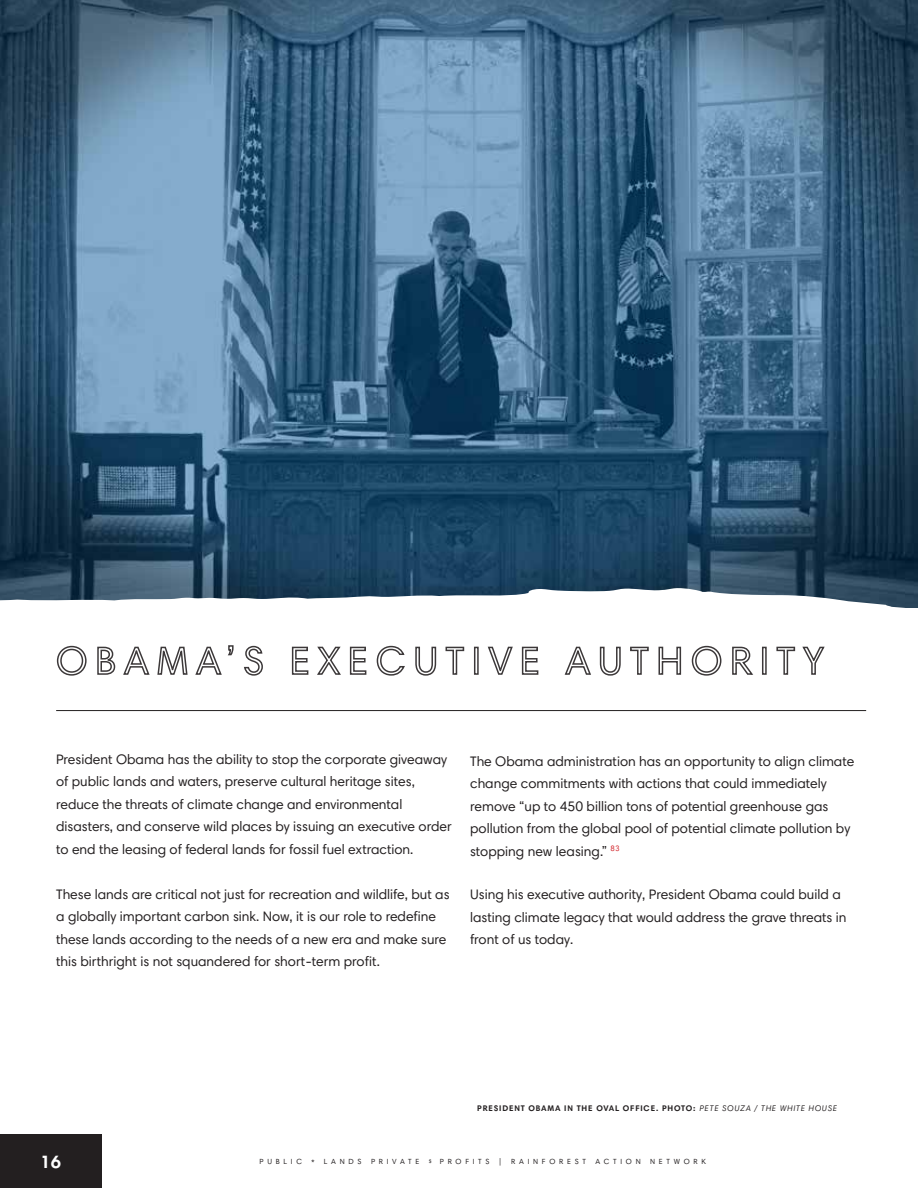
<style>
.page{position:relative;width:918px;height:1188px;background:#fff}
.page>*{position:absolute;margin:0;border:0;box-sizing:border-box;transform-origin:0 0}
.t1{font:700 18px "Harmonia Sans Std";color:#fff}
.t2{font:13.8px/22.5px "Harmonia Sans Std";color:#231f20}
.t3{font:700 8.25px "Harmonia Sans Std";letter-spacing:.1em;color:#231f20}
.t4{font:7.5px "Harmonia Sans Std";letter-spacing:.5em;color:#231f20}
.s1{font-weight:400;font-style:italic}
.s2{font-size:5.25px}
</style>
<div class="page">
<div style="left:0;top:1134px;width:102px;height:54px;background:#231f20"></div>
<img style="left:0;top:0;width:918px;height:588px">
<svg style="left:0;top:588px;width:917px;height:124px"></svg>
<svg style="left:56px;top:645px;width:31px;height:31px"></svg>
<svg style="left:97px;top:646px;width:19px;height:30px"></svg>
<svg style="left:122px;top:646px;width:29px;height:30px"></svg>
<svg style="left:157px;top:646px;width:31px;height:30px"></svg>
<svg style="left:194px;top:644px;width:40px;height:32px"></svg>
<svg style="left:243px;top:645px;width:31px;height:31px"></svg>
<svg style="left:291px;top:646px;width:18px;height:30px"></svg>
<svg style="left:316px;top:645px;width:26px;height:31px"></svg>
<svg style="left:349px;top:646px;width:18px;height:30px"></svg>
<svg style="left:376px;top:645px;width:30px;height:31px"></svg>
<svg style="left:415px;top:646px;width:22px;height:30px"></svg>
<svg style="left:445px;top:646px;width:20px;height:30px"></svg>
<div style="left:474px;top:647px;width:5px;height:28px;border:2px solid #231f20"></div>
<svg style="left:487px;top:646px;width:27px;height:30px"></svg>
<svg style="left:521px;top:646px;width:18px;height:30px"></svg>
<svg style="left:564px;top:646px;width:57px;height:30px"></svg>
<svg style="left:629px;top:646px;width:21px;height:30px"></svg>
<svg style="left:658px;top:646px;width:24px;height:30px"></svg>
<svg style="left:691px;top:645px;width:31px;height:31px"></svg>
<svg style="left:731px;top:646px;width:24px;height:31px"></svg>
<div style="left:762px;top:647px;width:5px;height:28px;border:2px solid #231f20"></div>
<svg style="left:776px;top:645px;width:50px;height:31px"></svg>
<hr style="left:56px;top:710px;width:810px;height:1px;background:#231f20">
<svg style="left:917px;top:545px;width:1px;height:63px"></svg>
<p class="t2" style="left:56px;top:748px;width:397px">President Obama has the ability to stop the corporate giveaway of public lands and waters, preserve cultural heritage sites, reduce the threats of climate change and environmental disasters, and conserve wild places by issuing an executive order to end the leasing of federal lands for fossil fuel extraction.</p>
<p class="t2" style="left:56px;top:883px;width:395px">These lands are critical not just for recreation and wildlife, but as a globally important carbon sink. Now, it is our role to redefine these lands according to the needs of a new era and make sure this birthright is not squandered for short-term profit.</p>
<p class="t2" style="left:470px;top:750px;width:386px">The Obama administration has an opportunity to align climate change commitments with actions that could immediately remove “up to 450 billion tons of potential greenhouse gas pollution from the global pool of potential climate pollution by stopping new leasing.” <sup>83</sup></p>
<p class="t2" style="left:470px;top:883px;width:378px">Using his executive authority, President Obama could build a lasting climate legacy that would address the grave threats in front of us today.</p>
<p class="t3" style="left:477px;top:1103px;width:361px">PRESIDENT OBAMA IN THE OVAL OFFICE. PHOTO: <span class="s1">PETE SOUZA / THE WHITE HOUSE</span></p>
<h1 class="t1" style="left:40px;top:1150px;width:22px">16</h1>
<p class="t4" style="left:259px;top:1157px;width:44px">PUBLIC</p>
<p class="t4" style="left:311px;top:1157px;width:180px">* LANDS PRIVATE <span class="s2">$</span> PROFITS</p>
<p class="t4" style="left:499px;top:1157px;width:4px">|</p>
<p class="t4" style="left:511px;top:1157px;width:76px">RAINFOREST</p>
<p class="t4" style="left:595px;top:1157px;width:47px">ACTION</p>
<p class="t4" style="left:650px;top:1157px;width:57px">NETWORK</p>
</div>
